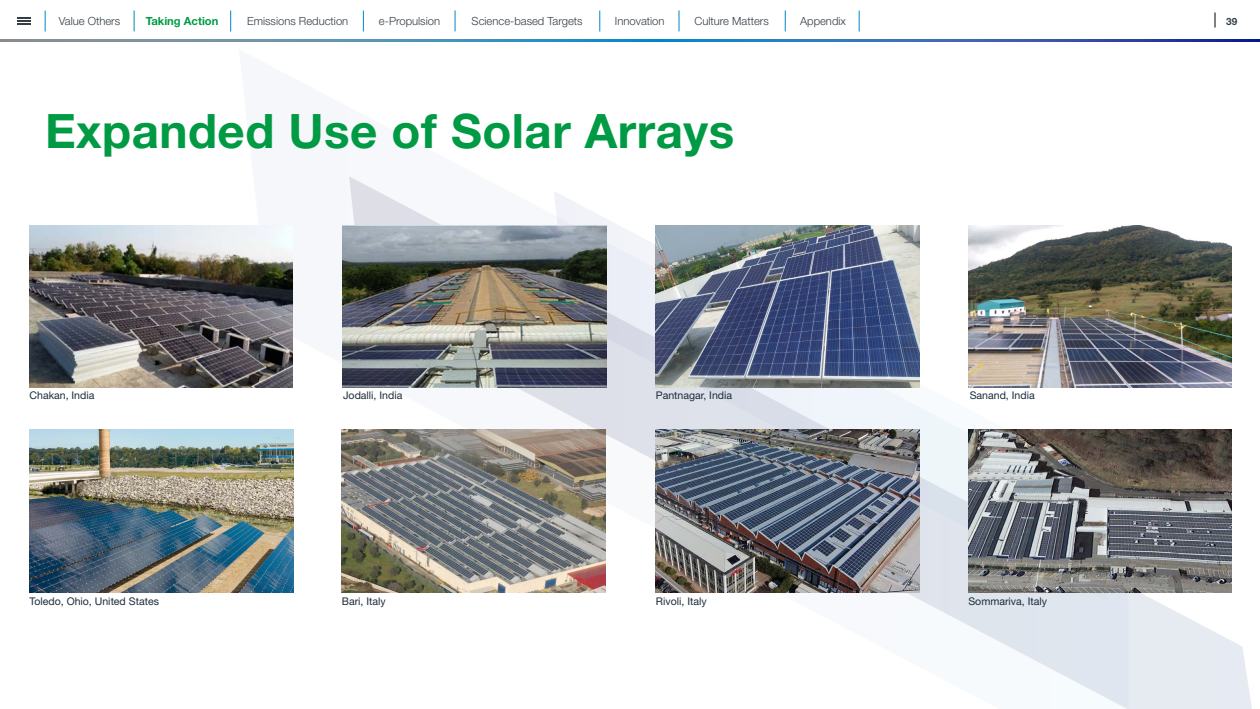
<style>
.page{position:relative;width:1260px;height:709px;background:#fff}
.page>*{position:absolute;margin:0;border:0;box-sizing:border-box;transform-origin:0 0}
.t1{font:700 47.5px "Helvetica Neue LT Pro";letter-spacing:.01em;color:#009a44}
.t2{font:300 11.25px "Helvetica Neue LT Pro";color:#333f48}
.t3{font:700 11.25px "Helvetica Neue LT Pro";color:#009a44}
.t4{font:10.5px "Helvetica Neue LT Pro";color:#1c2b39}
.t5{font:700 10px "Helvetica Neue LT Pro";color:#333f48}
</style>
<div class="page">
<svg style="left:1215px;top:12px;width:1px;height:16px"></svg>
<svg style="left:0;top:40px;width:1260px;height:2px"></svg>
<svg style="left:134px;top:10px;width:1px;height:21px"></svg>
<svg style="left:230px;top:11px;width:1px;height:21px"></svg>
<svg style="left:45px;top:11px;width:1px;height:21px"></svg>
<svg style="left:17px;top:17px;width:13px;height:8px"></svg>
<svg style="left:363px;top:11px;width:1px;height:21px"></svg>
<svg style="left:455px;top:10px;width:1px;height:21px"></svg>
<svg style="left:600px;top:11px;width:1px;height:21px"></svg>
<svg style="left:679px;top:10px;width:1px;height:21px"></svg>
<svg style="left:785px;top:10px;width:1px;height:21px"></svg>
<svg style="left:859px;top:11px;width:1px;height:21px"></svg>
<svg style="left:1129px;top:387px;width:123px;height:322px"></svg>
<img style="left:239px;top:176px;width:890px;height:533px">
<svg style="left:554px;top:191px;width:554px;height:411px"></svg>
<img style="left:29px;top:225px;width:264px;height:162px">
<img style="left:30px;top:430px;width:263px;height:162px">
<img style="left:655px;top:225px;width:264px;height:162px">
<img style="left:656px;top:430px;width:264px;height:162px">
<img style="left:343px;top:225px;width:264px;height:162px">
<img style="left:342px;top:430px;width:264px;height:162px">
<img style="left:968px;top:225px;width:264px;height:162px">
<img style="left:968px;top:430px;width:264px;height:162px">
<p class="t2" style="left:59px;top:14px;width:63px">Value Others</p>
<p class="t3" style="left:146px;top:14px;width:74px">Taking Action</p>
<p class="t2" style="left:247px;top:14px;width:103px">Emissions Reduction</p>
<p class="t2" style="left:379px;top:14px;width:63px">e-Propulsion</p>
<p class="t2" style="left:472px;top:14px;width:113px">Science-based Targets</p>
<p class="t2" style="left:615px;top:14px;width:51px">Innovation</p>
<p class="t2" style="left:695px;top:14px;width:76px">Culture Matters</p>
<p class="t2" style="left:800px;top:14px;width:47px">Appendix</p>
<p class="t5" style="left:1226px;top:15px;width:13px">39</p>
<h1 class="t1" style="left:45px;top:102px;width:691px">Expanded Use of Solar Arrays</h1>
<p class="t4" style="left:30px;top:389px;width:66px">Chakan, India</p>
<p class="t4" style="left:343px;top:389px;width:61px">Jodalli, India</p>
<p class="t4" style="left:656px;top:389px;width:78px">Pantnagar, India</p>
<p class="t4" style="left:970px;top:389px;width:66px">Sanand, India</p>
<p class="t4" style="left:30px;top:594px;width:131px">Toledo, Ohio, United States</p>
<p class="t4" style="left:342px;top:594px;width:45px">Bari, Italy</p>
<p class="t4" style="left:656px;top:594px;width:52px">Rivoli, Italy</p>
<p class="t4" style="left:968px;top:594px;width:80px">Sommariva, Italy</p>
</div>
